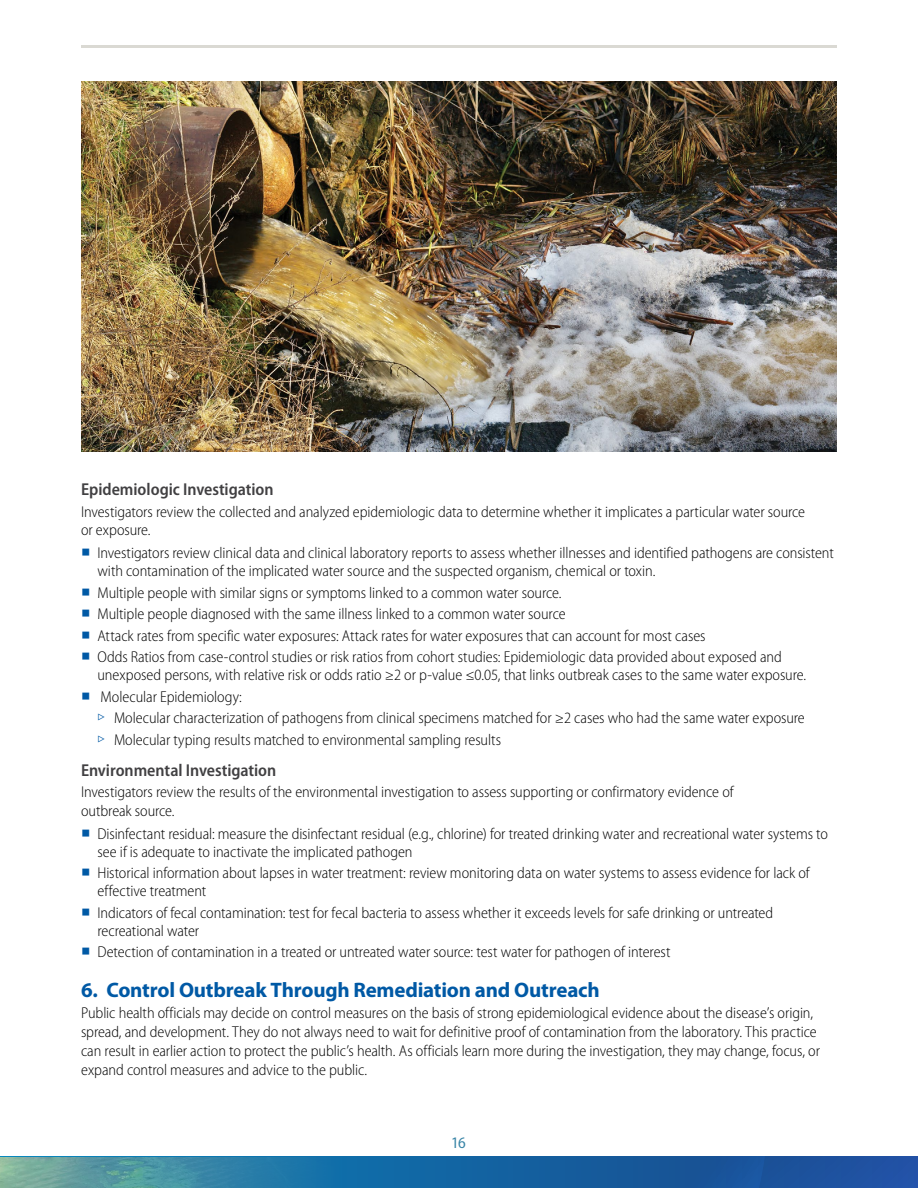
<style>
.page{position:relative;width:918px;height:1188px;background:#fff}
.page>*{position:absolute;margin:0;border:0;box-sizing:border-box;transform-origin:0 0}
.t1{font:700 21px "Myriad Pro";letter-spacing:-.01em;color:#0059a5}
.H4_11_5{font:600 semi-condensed 17.25px "Myriad Pro";letter-spacing:-.005em;color:#414042}
.t2{font:semi-condensed 16.2px "Myriad Pro";color:#3985a7}
.P_1ST{font:300 semi-condensed 15.75px/18.9px "Myriad Pro";letter-spacing:-.005em;color:#000}
.s1{font-family:"Arial Unicode MS";font-weight:400;font-stretch:normal;color:#0059a5}
</style>
<div class="page">
<hr style="left:81px;top:45px;width:756px;height:3px;background:#6c674e">
<svg style="left:0;top:1156px;width:918px;height:32px;background:#165b9f"></svg>
<img style="left:0;top:1157px;width:340px;height:31px">
<img style="left:81px;top:82px;width:756px;height:369px">
<p class="H4_11_5" style="left:81px;top:480px;width:194px">Epidemiologic Investigation</p>
<p class="P_1ST" style="left:81px;top:502px;width:726px">Investigators review the collected and analyzed epidemiologic data to determine whether it implicates a particular water source or exposure.</p>
<p class="P_1ST" style="left:98px;top:544px;width:738px;line-height:18px;text-indent:-16px"><span class="s1">■</span> Investigators review clinical data and clinical laboratory reports to assess whether illnesses and identified pathogens are consistent with contamination of the implicated water source and the suspected organism, chemical or toxin.</p>
<p class="P_1ST" style="left:81px;top:583px;width:482px"><span class="s1">■</span> Multiple people with similar signs or symptoms linked to a common water source.</p>
<p class="P_1ST" style="left:81px;top:605px;width:486px"><span class="s1">■</span> Multiple people diagnosed with the same illness linked to a common water source</p>
<p class="P_1ST" style="left:81px;top:626px;width:626px"><span class="s1">■</span> Attack rates from specific water exposures: Attack rates for water exposures that can account for most cases</p>
<p class="P_1ST" style="left:98px;top:648px;width:710px;line-height:18px;text-indent:-16px"><span class="s1">■</span> Odds Ratios from case-control studies or risk ratios from cohort studies: Epidemiologic data provided about exposed and unexposed persons, with relative risk or odds ratio ≥2 or p-value ≤0.05, that links outbreak cases to the same water exposure.</p>
<p class="P_1ST" style="left:81px;top:687px;width:162px"><span class="s1">■</span> Molecular Epidemiology:</p>
<p class="P_1ST" style="left:96px;top:709px;width:710px"><span class="s1">▷</span> Molecular characterization of pathogens from clinical specimens matched for ≥2 cases who had the same water exposure</p>
<p class="P_1ST" style="left:96px;top:730px;width:407px"><span class="s1">▷</span> Molecular typing results matched to environmental sampling results</p>
<p class="H4_11_5" style="left:81px;top:761px;width:197px">Environmental Investigation</p>
<p class="P_1ST" style="left:81px;top:783px;width:654px">Investigators review the results of the environmental investigation to assess supporting or confirmatory evidence of outbreak source.</p>
<p class="P_1ST" style="left:98px;top:825px;width:732px;line-height:18px;text-indent:-16px"><span class="s1">■</span> Disinfectant residual: measure the disinfectant residual (e.g., chlorine) for treated drinking water and recreational water systems to see if is adequate to inactivate the implicated pathogen</p>
<p class="P_1ST" style="left:98px;top:865px;width:714px;line-height:18px;text-indent:-16px"><span class="s1">■</span> Historical information about lapses in water treatment: review monitoring data on water systems to assess evidence for lack of effective treatment</p>
<p class="P_1ST" style="left:98px;top:904px;width:677px;line-height:18px;text-indent:-16px"><span class="s1">■</span> Indicators of fecal contamination: test for fecal bacteria to assess whether it exceeds levels for safe drinking or untreated recreational water</p>
<p class="P_1ST" style="left:81px;top:943px;width:591px"><span class="s1">■</span> Detection of contamination in a treated or untreated water source: test water for pathogen of interest</p>
<p class="t1" style="left:81px;top:978px;width:520px">6. Control Outbreak Through Remediation and Outreach</p>
<p class="P_1ST" style="left:81px;top:1004px;width:741px">Public health officials may decide on control measures on the basis of strong epidemiological evidence about the disease’s origin, spread, and development. They do not always need to wait for definitive proof of contamination from the laboratory. This practice can result in earlier action to protect the public’s health. As officials learn more during the investigation, they may change, focus, or expand control measures and advice to the public.</p>
<p class="t2" style="left:451px;top:1133px;width:16px">16</p>
</div>
